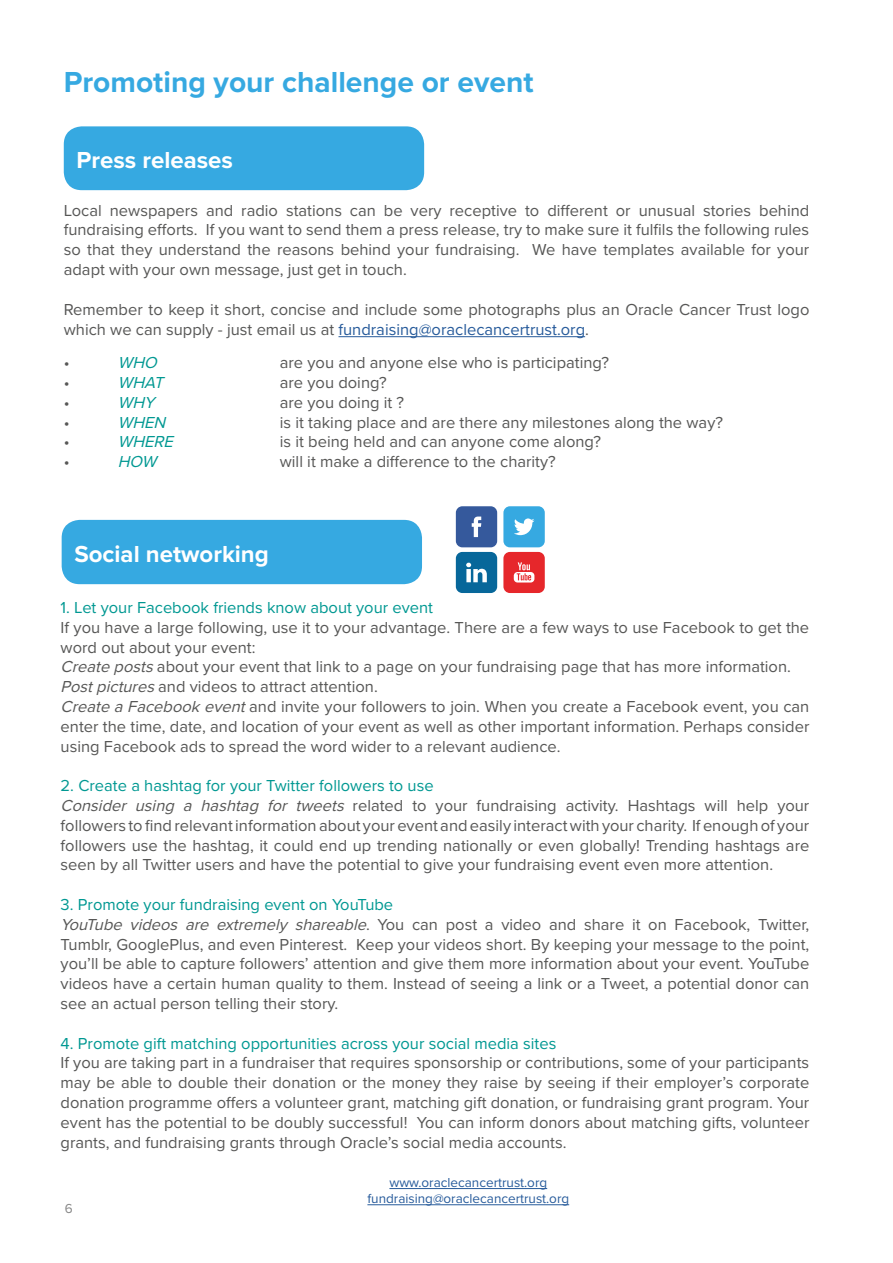
<style>
.page{position:relative;width:893px;height:1263px;background:#fff}
.page>*{position:absolute;margin:0;border:0;box-sizing:border-box;transform-origin:0 0}
.t1{font:700 30px "Proxima Nova";color:#36a9e1}
.t2{font:700 24px "Proxima Nova";color:#fff}
.t3{font:16.5px/19.8px "Proxima Nova";color:#575756}
.t4{font:16.5px "Proxima Nova";color:#009892}
.t5{font:italic 16.5px "Proxima Nova";color:#009892}
.t6{font:13.5px/16.2px "Proxima Nova";color:#275b9b;text-align:center}
.t7{font:13.5px "Proxima Nova";color:#878787}
.s1{color:#275b9b}
.s2{font-style:italic}
.s3{color:#009892}
</style>
<div class="page">
<hr style="left:389px;top:1188px;width:158px;height:1px;background:#275b9b">
<hr style="left:367px;top:1204px;width:202px;height:1px;background:#275b9b">
<hr style="left:338px;top:336px;width:247px;height:1px;background:#275b9b">
<div style="left:64px;top:126px;width:360px;height:64px;background:#36a9e1;border-radius:18px"></div>
<div style="left:62px;top:520px;width:360px;height:64px;background:#36a9e1;border-radius:18px"></div>
<svg style="left:456px;top:506px;width:41px;height:87px;background:#4379ab"></svg>
<svg style="left:503px;top:506px;width:42px;height:87px;background:#a4869e"></svg>
<h1 class="t1" style="left:64px;top:60px;width:471px">Promoting your challenge or event</h1>
<h2 class="t2" style="left:77px;top:142px;width:158px">Press releases</h2>
<p class="t3" style="left:64px;top:200px;width:747px;text-align:justify">Local newspapers and radio stations can be very receptive to different or unusual stories behind fundraising efforts. If you want to send them a press release, try to make sure it fulfils the following rules so that they understand the reasons behind your fundraising. We have templates available for your adapt with your own message, just get in touch.</p>
<p class="t3" style="left:64px;top:299px;width:747px">Remember to keep it short, concise and include some photographs plus an Oracle Cancer Trust logo which we can supply - just email us at <span class="s1">fundraising@oraclecancertrust.org</span>.</p>
<p class="t3" style="left:64px;top:352px;width:7px">•</p>
<p class="t5" style="left:118px;top:350px;width:46px">WHO</p>
<p class="t3" style="left:280px;top:352px;width:331px">are you and anyone else who is participating?</p>
<p class="t3" style="left:64px;top:372px;width:7px">•</p>
<p class="t5" style="left:118px;top:370px;width:52px">WHAT</p>
<p class="t3" style="left:280px;top:372px;width:109px">are you doing?</p>
<p class="t3" style="left:64px;top:392px;width:7px">•</p>
<p class="t5" style="left:118px;top:390px;width:43px">WHY</p>
<p class="t3" style="left:280px;top:392px;width:126px">are you doing it ?</p>
<p class="t3" style="left:64px;top:411px;width:7px">•</p>
<p class="t5" style="left:118px;top:410px;width:54px">WHEN</p>
<p class="t3" style="left:280px;top:411px;width:445px">is it taking place and are there any milestones along the way?</p>
<p class="t3" style="left:64px;top:431px;width:7px">•</p>
<p class="t5" style="left:118px;top:429px;width:62px">WHERE</p>
<p class="t3" style="left:280px;top:431px;width:323px">is it being held and can anyone come along?</p>
<p class="t3" style="left:64px;top:451px;width:7px">•</p>
<p class="t5" style="left:118px;top:449px;width:45px">HOW</p>
<p class="t3" style="left:280px;top:451px;width:278px">will it make a difference to the charity?</p>
<h2 class="t2" style="left:74px;top:536px;width:196px">Social networking</h2>
<p class="t4" style="left:61px;top:595px;width:374px">1. Let your Facebook friends know about your event</p>
<p class="t3" style="left:61px;top:617px;width:750px">If you have a large following, use it to your advantage. There are a few ways to use Facebook to get the word out about your event:<br><span class="s2">Createposts</span>about your event that link to a page on your fundraising page that has more information.<br><span class="s2">Postpictures</span>and videos to attract attention.<br><span class="s2">CreateaFacebookevent</span>and invite your followers to join. When you create a Facebook event, you can enter the time, date, and location of your event as well as other important information. Perhaps consider using Facebook ads to spread the word wider to a relevant audience.</p>
<p class="t3" style="left:61px;top:775px;width:750px"><span class="s3">2. Create a hashtag for your Twitter followers to use<br></span><span class="s2">Consider using a hashtag for tweets</span> related to your fundraising activity. Hashtags will help your followers to find relevant information about your event and easily interact with your charity. If enough of your followers use the hashtag, it could end up trending nationally or even globally! Trending hashtags are seen by all Twitter users and have the potential to give your fundraising event even more attention.</p>
<p class="t3" style="left:61px;top:894px;width:750px"><span class="s3">3. Promote your fundraising event on YouTube<br></span><span class="s2">YouTube videos are extremely shareable</span>. You can post a video and share it on Facebook, Twitter, Tumblr, GooglePlus, and even Pinterest. Keep your videos short. By keeping your message to the point, you’ll be able to capture followers’ attention and give them more information about your event. YouTube videos have a certain human quality to them. Instead of seeing a link or a Tweet, a potential donor can see an actual person telling their story.</p>
<p class="t4" style="left:61px;top:1031px;width:497px">4. Promote gift matching opportunities across your social media sites</p>
<p class="t3" style="left:61px;top:1052px;width:750px;text-align:justify">If you are taking part in a fundraiser that requires sponsorship or contributions, some of your participants may be able to double their donation or the money they raise by seeing if their employer’s corporate donation programme offers a volunteer grant, matching gift donation, or fundraising grant program. Your event has the potential to be doubly successful! You can inform donors about matching gifts, volunteer grants, and fundraising grants through Oracle’s social media accounts.</p>
<p class="t7" style="left:65px;top:1199px;width:9px">6</p>
<p class="t6" style="left:367px;top:1173px;width:203px">www.oraclecancertrust.org fundraising@oraclecancertrust.org</p>
</div>
